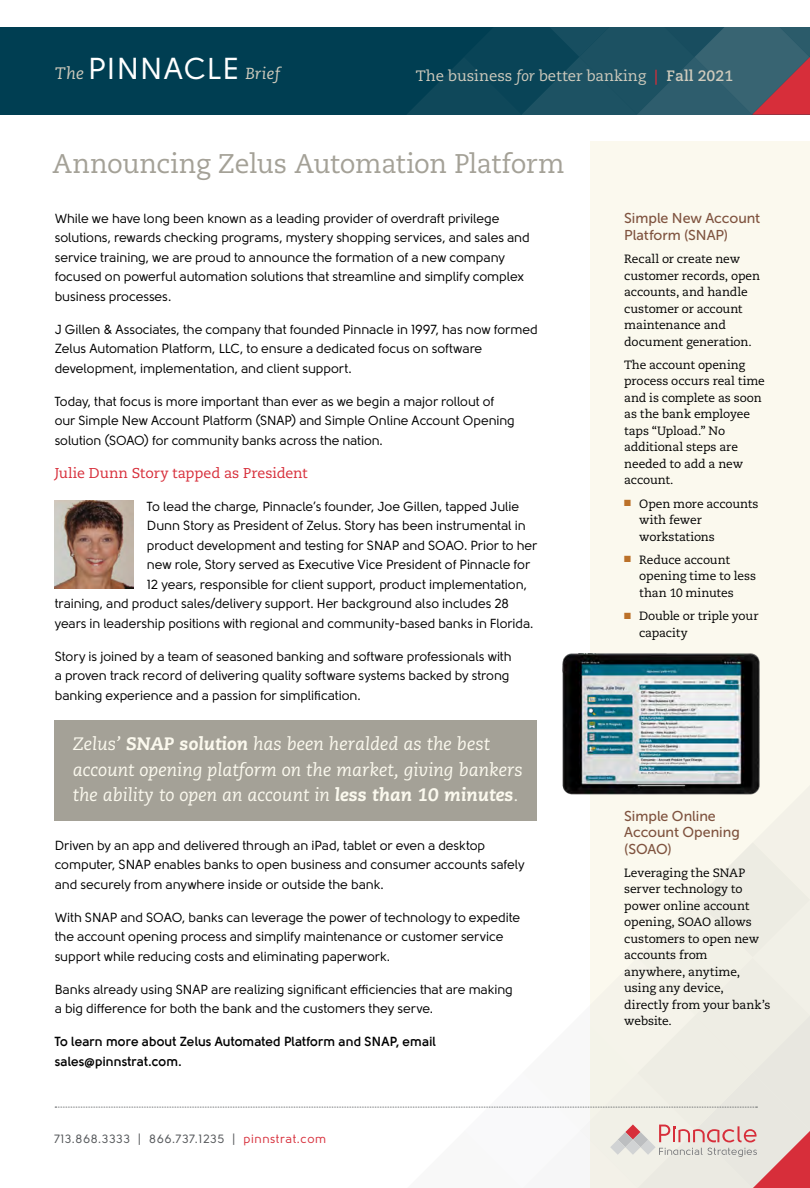
<style>
.page{position:relative;width:810px;height:1188px;background:#fff}
.page>*{position:absolute;margin:0;border:0;box-sizing:border-box;transform-origin:0 0}
.t1{font:30.15px "Solomon";letter-spacing:.04em;color:#fff}
.t2{font:27px "Caecilia LT Pro 55 Roman";letter-spacing:-.02em;color:#a4a197}
.t3{font:italic 18px/25.5px "Caecilia LT Pro 56";color:#fbf9ee}
.t4{font:15px "Caecilia LT Pro 55 Roman";color:#cfcbbd}
.t5{font:14.25px/16.5px "Museo Sans 500";letter-spacing:-.005em;color:#7f533f}
.t6{font:14.25px "Caecilia LT Pro 55 Roman";letter-spacing:-.005em;color:#d72e3a}
.t7{font:13.2px/19.5px "Solomon";letter-spacing:-.005em;color:#000}
.t8{font:700 13.2px/19.5px "Solomon";color:#000}
.t9{font:12px/16.5px "Caecilia LT Pro 55 Roman";letter-spacing:-.01em;color:#000}
.t10{font:12px "Solomon";letter-spacing:.05em;color:#55585b}
.s1{font-family:"Caecilia LT Pro 56";font-style:italic;font-size:16.65px;color:#cfcbbd}
.s2{font-family:"Caecilia LT Pro 56";font-style:italic;font-size:16.05px;color:#cfcbbd}
.s3{font-family:"Caecilia LT Pro 56";font-style:italic}
.s4{font-family:"Caecilia LT Pro 75";font-weight:700;color:#d72e3a}
.s5{font-family:"Caecilia LT Pro 75";font-weight:700}
.s6{font-family:"Caecilia LT Pro 86";font-weight:800}
.s7{color:#d72e3a}
.s8{color:#bb7129}
</style>
<div class="page">
<div style="left:591px;top:141px;width:219px;height:1047px;background:#fbf9ee"></div>
<div style="left:0;top:27px;width:810px;height:88px;background:#003e52"></div>
<svg style="left:407px;top:27px;width:403px;height:88px"></svg>
<img style="left:55px;top:500px;width:78px;height:88px">
<div style="left:55px;top:720px;width:482px;height:101px;background:#a4a197"></div>
<img style="left:562px;top:653px;width:198px;height:132px">
<svg style="left:55px;top:785px;width:755px;height:403px"></svg>
<h1 class="t1" style="left:55px;top:52px;width:227px"><span class="s1">The</span> PINNACLE <span class="s2">Brief</span></h1>
<p class="t4" style="left:416px;top:66px;width:319px">The business <span class="s3">for</span> better banking <span class="s4">|</span> <span class="s5">Fall 2021</span></p>
<h2 class="t2" style="left:52px;top:146px;width:513px">Announcing Zelus Automation Platform</h2>
<p class="t7" style="left:55px;top:208px;width:477px">While we have long been known as a leading provider of overdraft privilege solutions, rewards checking programs, mystery shopping services, and sales and service training, we are proud to announce the formation of a new company focused on powerful automation solutions that streamline and simplify complex business processes.</p>
<p class="t7" style="left:55px;top:319px;width:485px">J Gillen &amp; Associates, the company that founded Pinnacle in 1997, has now formed<br>Zelus Automation Platform, LLC, to ensure a dedicated focus on software development, implementation, and client support.</p>
<p class="t7" style="left:55px;top:391px;width:462px">Today, that focus is more important than ever as we begin a major rollout of our Simple New Account Platform (SNAP) and Simple Online Account Opening solution (SOAO) for community banks across the nation.</p>
<p class="t6" style="left:55px;top:463px;width:255px">Julie Dunn Story tapped as President</p>
<p class="t7" style="left:147px;top:496px;width:374px">To lead the charge, Pinnacle’s founder, Joe Gillen, tapped Julie</p>
<p class="t7" style="left:147px;top:516px;width:380px">Dunn Story as President of Zelus. Story has been instrumental in</p>
<p class="t7" style="left:147px;top:535px;width:392px">product development and testing for SNAP and SOAO. Prior to her</p>
<p class="t7" style="left:147px;top:555px;width:385px">new role, Story served as Executive Vice President of Pinnacle for</p>
<p class="t7" style="left:147px;top:574px;width:382px">12 years, responsible for client support, product implementation,</p>
<p class="t7" style="left:55px;top:594px;width:456px">training, and product sales/delivery support. Her background also includes 28</p>
<p class="t7" style="left:55px;top:613px;width:480px">years in leadership positions with regional and community-based banks in Florida.</p>
<p class="t7" style="left:55px;top:646px;width:458px">Story is joined by a team of seasoned banking and software professionals with a proven track record of delivering quality software systems backed by strong banking experience and a passion for simplification.</p>
<h3 class="t3" style="left:73px;top:731px;width:452px">Zelus’ <span class="s6">SNAP solution</span> has been heralded as the best account opening platform on the market, giving bankers the ability to open an account in <span class="s6">less than 10 minutes</span>.</h3>
<p class="t7" style="left:55px;top:835px;width:471px">Driven by an app and delivered through an iPad, tablet or even a desktop computer, SNAP enables banks to open business and consumer accounts safely and securely from anywhere inside or outside the bank.</p>
<p class="t7" style="left:55px;top:907px;width:467px">With SNAP and SOAO, banks can leverage the power of technology to expedite the account opening process and simplify maintenance or customer service support while reducing costs and eliminating paperwork.</p>
<p class="t7" style="left:55px;top:979px;width:460px">Banks already using SNAP are realizing significant efficiencies that are making a big difference for both the bank and the customers they serve.</p>
<p class="t8" style="left:55px;top:1032px;width:383px">To learn more about Zelus Automated Platform and SNAP, email sales@pinnstrat.com.</p>
<p class="t10" style="left:54px;top:1132px;width:274px">713.868.3333 | 866.737.1235 | <span class="s7">pinnstrat.com</span></p>
<p class="t5" style="left:624px;top:210px;width:138px">Simple New Account<br>Platform (SNAP)</p>
<p class="t9" style="left:624px;top:250px;width:137px">Recall or create new customer records, open accounts, and handle customer or account maintenance and document generation.</p>
<p class="t9" style="left:624px;top:356px;width:142px">The account opening process occurs real time and is complete as soon as the bank employee taps “Upload.” No additional steps are needed to add a new account.</p>
<p class="t9" style="left:639px;top:495px;width:121px;text-indent:-15px"><span class="s8">■</span> Open more accounts with fewer workstations</p>
<p class="t9" style="left:639px;top:551px;width:118px;text-indent:-15px"><span class="s8">■</span> Reduce account opening time to less than 10 minutes</p>
<p class="t9" style="left:639px;top:607px;width:121px;text-indent:-15px"><span class="s8">■</span> Double or triple your capacity</p>
<p class="t5" style="left:624px;top:808px;width:117px">Simple Online<br>Account Opening (SOAO)</p>
<p class="t9" style="left:624px;top:864px;width:148px">Leveraging the SNAP server technology to power online account opening, SOAO allows customers to open new accounts from anywhere, anytime, using any device, directly from your bank’s website.</p>
</div>
